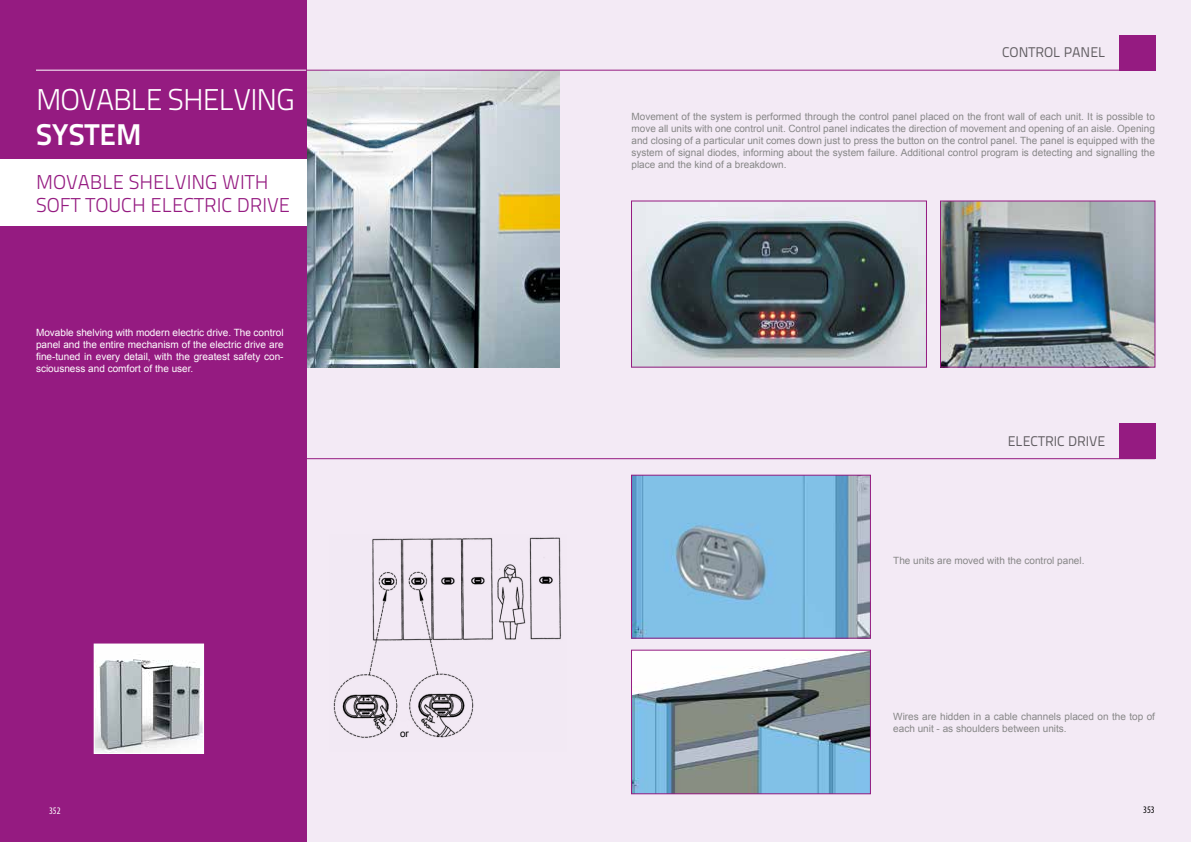
<style>
.page{position:relative;width:1191px;height:842px;background:#fff}
.page>*{position:absolute;margin:0;border:0;box-sizing:border-box;transform-origin:0 0}
.t1{font:300 30px "Titillium Text 22 L";letter-spacing:-.03em;color:#fff}
.t2{font:700 30px "Titillium Text 22 L";color:#fff}
.t3{font:300 20px/23px "Titillium Text 22 L";color:#951b81}
.t4{font:14px "Titillium Text 22 L";color:#000}
.t5{font:10px/12px "Arial";color:#878787;text-align:justify}
.t6{font:10px/12px "Arial";color:#fff;text-align:justify}
.t7{font:condensed 10px "Myriad Pro";color:#fff}
.t8{font:condensed 10px "Myriad Pro";color:#000}
.t9{font:10px "Arial";color:#000}
</style>
<div class="page">
<div style="left:298px;top:0;width:893px;height:842px;background:#f3eaf5"></div>
<img style="left:306px;top:71px;width:253px;height:297px">
<div style="left:0;top:0;width:306px;height:842px;background:#951b81"></div>
<hr style="left:36px;top:70px;width:270px;height:1px;background:#fff">
<div style="left:0;top:159px;width:306px;height:67px;background:#fff"></div>
<hr style="left:306px;top:70px;width:849px;height:1px;background:#951b81">
<div style="left:1119px;top:35px;width:36px;height:36px;background:#951b81"></div>
<img style="left:633px;top:202px;width:292px;height:164px">
<div style="left:631px;top:200px;width:296px;height:168px;border:1px solid #951b81"></div>
<img style="left:942px;top:202px;width:211px;height:164px">
<div style="left:940px;top:200px;width:215px;height:168px;border:1px solid #951b81"></div>
<hr style="left:306px;top:458px;width:849px;height:1px;background:#951b81">
<div style="left:1119px;top:423px;width:36px;height:36px;background:#951b81"></div>
<img style="left:633px;top:477px;width:236px;height:160px">
<div style="left:631px;top:475px;width:240px;height:164px;border:1px solid #951b81"></div>
<img style="left:633px;top:652px;width:236px;height:140px">
<div style="left:631px;top:650px;width:240px;height:144px;border:1px solid #951b81"></div>
<img style="left:333px;top:537px;width:228px;height:201px">
<img style="left:96px;top:645px;width:106px;height:107px">
<div style="left:94px;top:643px;width:110px;height:111px;border:1px solid #fff"></div>
<h1 class="t1" style="left:36px;top:77px;width:260px">MOVABLE SHELVING</h1>
<h1 class="t2" style="left:36px;top:111px;width:107px">SYSTEM</h1>
<h2 class="t3" style="left:36px;top:169px;width:256px">MOVABLE SHELVING WITH<br>SOFT TOUCH ELECTRIC DRIVE</h2>
<p class="t6" style="left:36px;top:326px;width:249px">Movable shelving with modern electric drive. The control panel and the entire mechanism of the electric drive are fine-tuned in every detail, with the greatest safety con&shy;sciousness and comfort of the user.</p>
<p class="t7" style="left:49px;top:804px;width:13px">352</p>
<p class="t9" style="left:400px;top:726px;width:10px">or</p>
<h3 class="t4" style="left:1002px;top:42px;width:105px">CONTROL PANEL</h3>
<p class="t5" style="left:631px;top:110px;width:525px">Movement of the system is performed through the control panel placed on the front wall of each unit. It is possible to move all units with one control unit. Control panel indicates the direction of movement and opening of an aisle. Opening and closing of a particular unit comes down just to press the button on the control panel. The panel is equipped with the system of signal diodes, informing about the system failure. Additional control program is detecting and signalling the place and the kind of a breakdown.</p>
<h3 class="t4" style="left:1007px;top:431px;width:99px">ELECTRIC DRIVE</h3>
<p class="t5" style="left:893px;top:554px;width:193px">The units are moved with the control panel.</p>
<p class="t5" style="left:893px;top:710px;width:263px">Wires are hidden in a cable channels placed on the top of each unit - as shoulders between units.</p>
<p class="t8" style="left:1143px;top:804px;width:13px">353</p>
</div>
